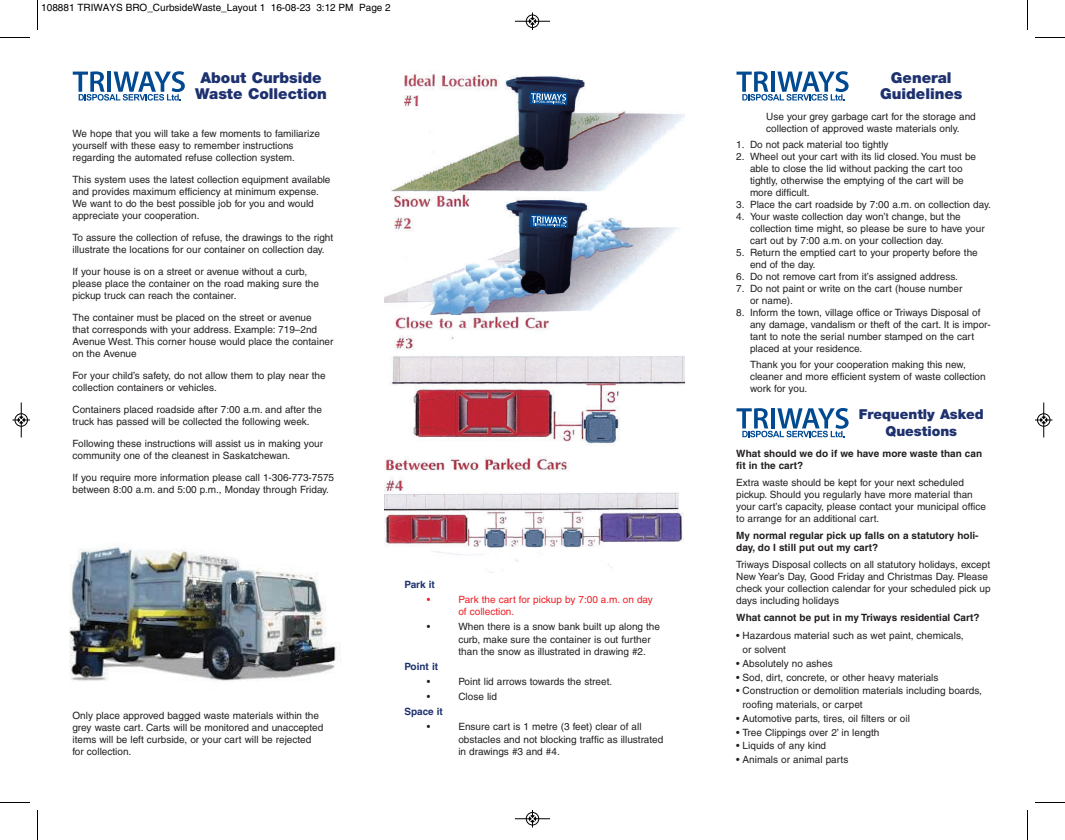
<style>
.page{position:relative;width:1065px;height:840px;background:#fff}
.page>*{position:absolute;margin:0;border:0;box-sizing:border-box;transform-origin:0 0}
.t1{font:900 15px/16.2px "Helvetica Neue";color:#1e316f;text-align:center}
.t2{font:900 13.75px/16.2px "Helvetica Neue";color:#1e316f;text-align:center}
.t3{font:10px/12px "Helvetica";color:#231f20}
.t4{font:700 10px/12px "Helvetica";color:#231f20}
.t5{font:10px "Helvetica";color:#000}
.t6{font:10px/12.5px "Helvetica";color:#ee1d23}
.t7{font:700 10px "Helvetica";color:#1e316f}
</style>
<div class="page">
<img style="left:69px;top:545px;width:272px;height:136px">
<img style="left:385px;top:74px;width:299px;height:241px">
<img style="left:384px;top:316px;width:300px;height:256px">
<svg style="left:529px;top:91px;width:39px;height:14px"></svg>
<svg style="left:530px;top:214px;width:38px;height:14px"></svg>
<svg style="left:73px;top:71px;width:112px;height:30px"></svg>
<svg style="left:737px;top:71px;width:112px;height:30px"></svg>
<svg style="left:737px;top:408px;width:112px;height:29px"></svg>
<hr style="left:37px;top:0;width:1px;height:30px;background:#000">
<hr style="left:0;top:37px;width:30px;height:1px;background:#000">
<hr style="left:1027px;top:0;width:1px;height:30px;background:#000">
<hr style="left:1035px;top:37px;width:30px;height:1px;background:#000">
<hr style="left:37px;top:810px;width:1px;height:30px;background:#000">
<hr style="left:0;top:802px;width:30px;height:1px;background:#000">
<hr style="left:1027px;top:810px;width:1px;height:30px;background:#000">
<hr style="left:1035px;top:802px;width:30px;height:1px;background:#000">
<hr style="left:515px;top:21px;width:35px;height:1px;background:#000">
<div style="left:526px;top:15px;width:13px;height:13px;border:1px solid #000;border-radius:50%"></div>
<svg style="left:529px;top:12px;width:7px;height:18px"></svg>
<hr style="left:515px;top:819px;width:35px;height:1px;background:#000">
<div style="left:526px;top:812px;width:13px;height:13px;border:1px solid #000;border-radius:50%"></div>
<svg style="left:529px;top:810px;width:7px;height:18px"></svg>
<div style="left:15px;top:413px;width:13px;height:14px;border:1px solid #fff;border-radius:50%"></div>
<hr style="left:21px;top:402px;width:1px;height:36px;background:#000">
<div style="left:15px;top:414px;width:13px;height:12px;border:1px solid #000;border-radius:50%"></div>
<svg style="left:12px;top:417px;width:18px;height:6px"></svg>
<div style="left:1037px;top:413px;width:13px;height:14px;border:1px solid #fff;border-radius:50%"></div>
<hr style="left:1044px;top:402px;width:1px;height:36px;background:#000">
<div style="left:1037px;top:414px;width:13px;height:12px;border:1px solid #000;border-radius:50%"></div>
<svg style="left:1035px;top:417px;width:17px;height:6px"></svg>
<p class="t5" style="left:41px;top:4px;width:351px">108881 TRIWAYS BRO_CurbsideWaste_Layout 1 16-08-23 3:12 PM Page 2</p>
<h1 class="t1" style="left:195px;top:71px;width:133px">About Curbside<br>Waste Collection</h1>
<p class="t3" style="left:72px;top:128px;width:249px">We hope that you will take a few moments to familiarize yourself with these easy to remember instructions regarding the automated refuse collection system.</p>
<p class="t3" style="left:72px;top:174px;width:260px">This system uses the latest collection equipment available and provides maximum efficiency at minimum expense.<br>We want to do the best possible job for you and would appreciate your cooperation.</p>
<p class="t3" style="left:72px;top:232px;width:262px">To assure the collection of refuse, the drawings to the right illustrate the locations for our container on collection day.</p>
<p class="t3" style="left:72px;top:266px;width:248px">If your house is on a street or avenue without a curb, please place the container on the road making sure the pickup truck can reach the container.</p>
<p class="t3" style="left:72px;top:312px;width:263px">The container must be placed on the street or avenue<br>that corresponds with your address. Example: 719–2nd Avenue West. This corner house would place the container on the Avenue</p>
<p class="t3" style="left:72px;top:370px;width:255px">For your child’s safety, do not allow them to play near the collection containers or vehicles.</p>
<p class="t3" style="left:72px;top:404px;width:251px">Containers placed roadside after 7:00 a.m. and after the truck has passed will be collected the following week.</p>
<p class="t3" style="left:72px;top:438px;width:252px">Following these instructions will assist us in making your community one of the cleanest in Saskatchewan.</p>
<p class="t3" style="left:72px;top:472px;width:263px">If you require more information please call 1-306-773-7575 between 8:00 a.m. and 5:00 p.m., Monday through Friday.</p>
<p class="t3" style="left:72px;top:710px;width:252px">Only place approved bagged waste materials within the grey waste cart. Carts will be monitored and unaccepted items will be left curbside, or your cart will be rejected for collection.</p>
<p class="t7" style="left:404px;top:581px;width:32px">Park it</p>
<p class="t6" style="left:427px;top:594px;width:5px">•</p>
<p class="t6" style="left:458px;top:594px;width:196px">Park the cart for pickup by 7:00 a.m. on day of collection.</p>
<p class="t3" style="left:427px;top:622px;width:5px">•</p>
<p class="t3" style="left:458px;top:621px;width:203px;line-height:12.5px">When there is a snow bank built up along the curb, make sure the container is out further than the snow as illustrated in drawing #2.</p>
<p class="t7" style="left:404px;top:663px;width:35px">Point it</p>
<p class="t3" style="left:427px;top:677px;width:5px">•</p>
<p class="t3" style="left:458px;top:677px;width:155px">Point lid arrows towards the street.</p>
<p class="t3" style="left:427px;top:692px;width:5px">•</p>
<p class="t3" style="left:458px;top:692px;width:40px">Close lid</p>
<p class="t7" style="left:404px;top:708px;width:40px">Space it</p>
<p class="t3" style="left:427px;top:722px;width:5px">•</p>
<p class="t3" style="left:458px;top:721px;width:207px;line-height:12.5px">Ensure cart is 1 metre (3 feet) clear of all obstacles and not blocking traffic as illustrated in drawings #3 and #4.</p>
<h1 class="t1" style="left:880px;top:71px;width:84px">General<br>Guidelines</h1>
<p class="t3" style="left:766px;top:112px;width:211px">Use your grey garbage cart for the storage and collection of approved waste materials only.</p>
<p class="t3" style="left:736px;top:140px;width:154px">1. Do not pack material too tightly</p>
<p class="t3" style="left:750px;top:152px;width:228px;text-indent:-14px">2. Wheel out your cart with its lid closed. You must be able to close the lid without packing the cart too tightly, otherwise the emptying of the cart will be more difficult.</p>
<p class="t3" style="left:736px;top:200px;width:256px">3. Place the cart roadside by 7:00 a.m. on collection day.</p>
<p class="t3" style="left:750px;top:212px;width:236px;text-indent:-14px">4. Your waste collection day won’t change, but the collection time might, so please be sure to have your cart out by 7:00 a.m. on your collection day.</p>
<p class="t3" style="left:750px;top:248px;width:229px;text-indent:-14px">5. Return the emptied cart to your property before the end of the day.</p>
<p class="t3" style="left:736px;top:272px;width:223px">6. Do not remove cart from it’s assigned address.</p>
<p class="t3" style="left:750px;top:284px;width:214px;text-indent:-14px">7. Do not paint or write on the cart (house number or name).</p>
<p class="t3" style="left:750px;top:308px;width:242px;text-indent:-14px">8. Inform the town, village office or Triways Disposal of any damage, vandalism or theft of the cart. It is impor&shy;tant to note the serial number stamped on the cart placed at your residence.</p>
<p class="t3" style="left:750px;top:359px;width:237px">Thank you for your cooperation making this new, cleaner and more efficient system of waste collection work for you.</p>
<h2 class="t2" style="left:859px;top:408px;width:126px">Frequently Asked<br>Questions</h2>
<p class="t4" style="left:736px;top:448px;width:247px">What should we do if we have more waste than can fit in the cart?</p>
<p class="t3" style="left:736px;top:477px;width:251px">Extra waste should be kept for your next scheduled pickup. Should you regularly have more material than your cart’s capacity, please contact your municipal office to arrange for an additional cart.</p>
<p class="t4" style="left:736px;top:530px;width:244px">My normal regular pick up falls on a statutory holi&shy;day, do I still put out my cart?</p>
<p class="t3" style="left:736px;top:559px;width:256px">Triways Disposal collects on all statutory holidays, except New Year’s Day, Good Friday and Christmas Day. Please check your collection calendar for your scheduled pick up days including holidays</p>
<p class="t4" style="left:736px;top:612px;width:245px">What cannot be put in my Triways residential Cart?</p>
<p class="t3" style="left:743px;top:630px;width:223px;line-height:13.8px;text-indent:-6px">• Hazardous material such as wet paint, chemicals, or solvent</p>
<p class="t3" style="left:736px;top:658px;width:98px">• Absolutely no ashes</p>
<p class="t3" style="left:736px;top:672px;width:204px">• Sod, dirt, concrete, or other heavy materials</p>
<p class="t3" style="left:743px;top:685px;width:241px;line-height:13.8px;text-indent:-6px">• Construction or demolition materials including boards, roofing materials, or carpet</p>
<p class="t3" style="left:736px;top:713px;width:175px">• Automotive parts, tires, oil filters or oil</p>
<p class="t3" style="left:736px;top:727px;width:145px">• Tree Clippings over 2’ in length</p>
<p class="t3" style="left:736px;top:741px;width:91px">• Liquids of any kind</p>
<p class="t3" style="left:736px;top:755px;width:114px">• Animals or animal parts</p>
</div>
